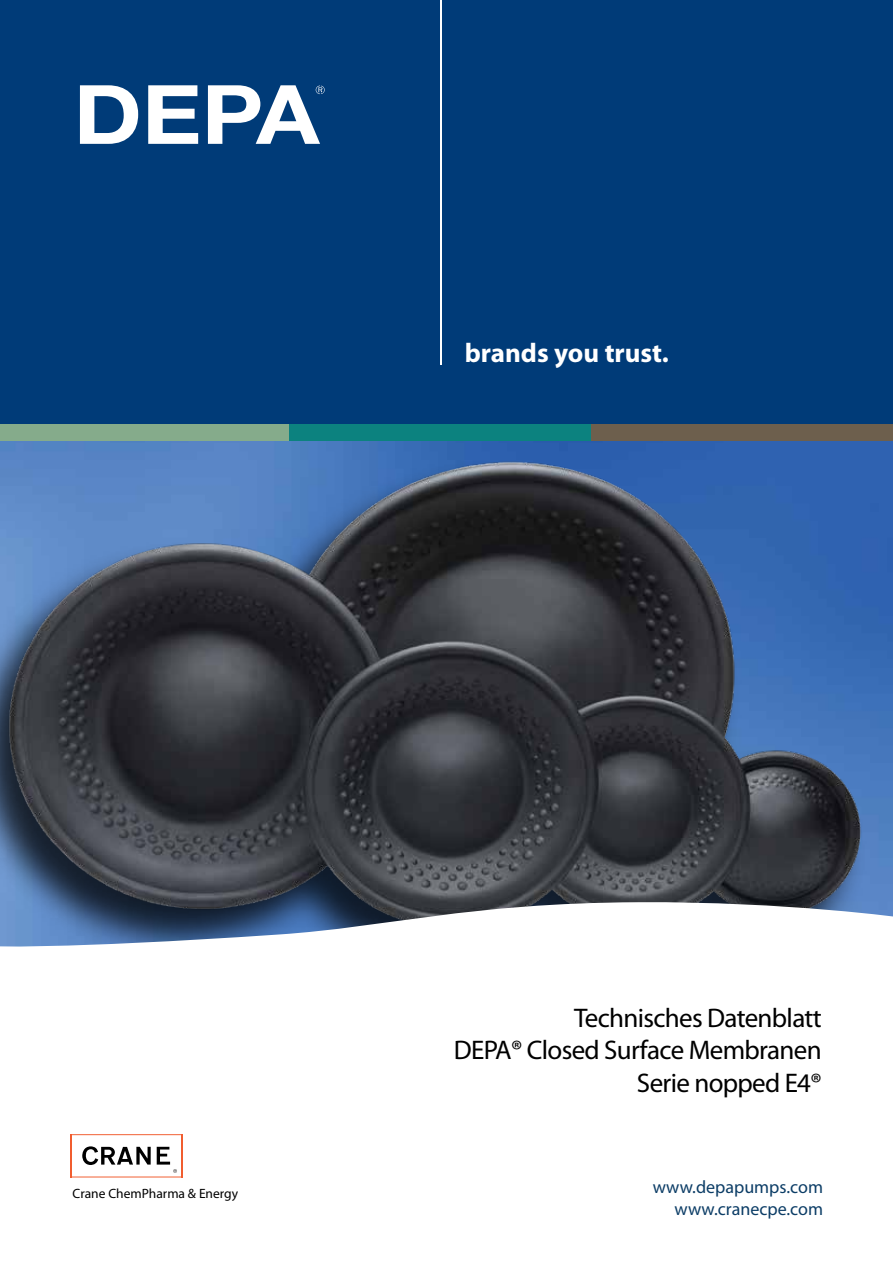
<style>
.page{position:relative;width:893px;height:1263px;background:#fff}
.page>*{position:absolute;margin:0;border:0;box-sizing:border-box;transform-origin:0 0}
.t1{font:27px/32.4px "Myriad Pro";letter-spacing:-.025em;color:#000;text-align:right}
.t2{font:700 27px "Myriad Pro";color:#fff}
.t3{font:18px/21.6px "Myriad Pro";color:#0c3d66;text-align:right}
.t4{font:13.5px "Myriad Pro";color:#000}
</style>
<div class="page">
<div style="left:0;top:0;width:893px;height:424px;background:#003b78"></div>
<hr style="left:440px;top:0;width:1px;height:365px;background:#fff">
<svg style="left:80px;top:85px;width:58px;height:59px"></svg>
<svg style="left:148px;top:85px;width:50px;height:59px"></svg>
<svg style="left:208px;top:85px;width:117px;height:59px"></svg>
<img style="left:0;top:443px;width:887px;height:458px">
<div style="left:0;top:424px;width:289px;height:17px;background:#85ab8b"></div>
<div style="left:289px;top:424px;width:302px;height:17px;background:#0c827f"></div>
<div style="left:591px;top:424px;width:302px;height:17px;background:#6d5f4d"></div>
<svg style="left:0;top:901px;width:893px;height:277px"></svg>
<svg style="left:82px;top:1146px;width:69px;height:19px"></svg>
<hr style="left:71px;top:1176px;width:111px;height:1px;background:#f15d2f">
<hr style="left:181px;top:1134px;width:1px;height:43px;background:#f15d2f">
<hr style="left:71px;top:1134px;width:111px;height:1px;background:#f15d2f">
<hr style="left:71px;top:1134px;width:1px;height:43px;background:#f15d2f">
<svg style="left:157px;top:1147px;width:20px;height:26px"></svg>
<p class="t2" style="left:465px;top:338px;width:206px">brands you trust.</p>
<p class="t4" style="left:73px;top:1186px;width:167px">Crane ChemPharma &amp; Energy</p>
<p class="t1" style="left:454px;top:1002px;width:369px">Technisches Datenblatt<br>DEPA® Closed Surface Membranen<br>Serie nopped E4®</p>
<p class="t3" style="left:653px;top:1176px;width:172px">www.depapumps.com www.cranecpe.com</p>
</div>
